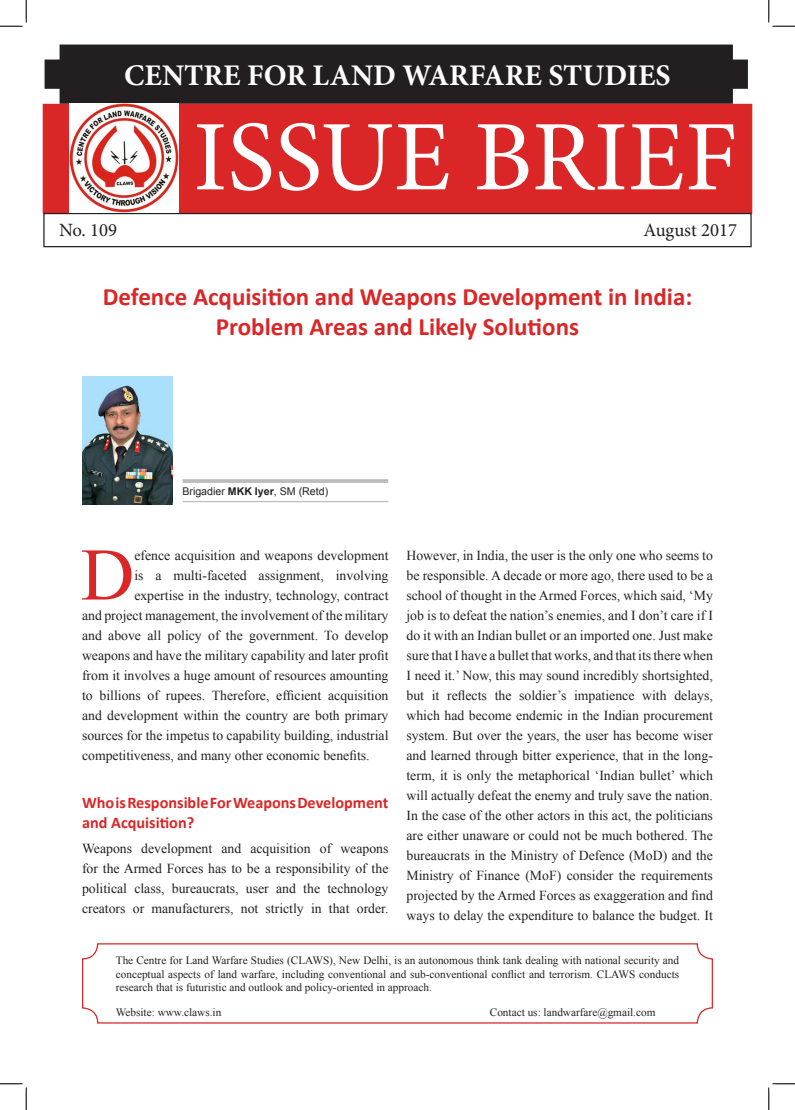
<style>
.page{position:relative;width:795px;height:1110px;background:#fff}
.page>*{position:absolute;margin:0;border:0;box-sizing:border-box;transform-origin:0 0}
.t1{font:100px "Minion Pro";color:#fff}
.ff{font:74.12px "Times New Roman";color:#da2626}
.t2{font:700 30px "Minion Pro";color:#fff}
.Heading{font:700 25px/30px "Calibri";color:#da2626;text-align:center}
.t3{font:18.75px "Minion Pro";color:#231f20}
.subhead{font:700 16.25px/20px "Calibri";color:#da2626}
.ff-2{font:13.75px/20px "Times New Roman";color:#231f20;text-align:justify}
.ff-3{font:11.25px/13.5px "Times New Roman";color:#231f20;text-align:justify}
.ff-4{font:10.62px "Arial";color:#231f20}
.s1{font-weight:700}
</style>
<div class="page">
<div style="left:82px;top:943px;width:631px;height:81px;border:1px solid #da2626;border-radius:15px"></div>
<div style="left:45px;top:45px;width:703px;height:59px;background:#231f20"></div>
<div style="left:43px;top:104px;width:709px;height:110px;background:#da2626;border:1px solid #da2626"></div>
<div style="left:43px;top:213px;width:709px;height:34px;border:1px solid #231f20"></div>
<img style="left:70px;top:103px;width:108px;height:110px">
<hr style="left:183px;top:479px;width:205px;height:4px;background:#bfbebe">
<hr style="left:183px;top:501px;width:206px;height:1px;background:#bcbdc0">
<img style="left:82px;top:377px;width:91px;height:127px">
<svg style="left:0;top:0;width:27px;height:27px"></svg>
<svg style="left:0;top:1083px;width:27px;height:27px"></svg>
<svg style="left:768px;top:0;width:27px;height:27px"></svg>
<svg style="left:768px;top:1083px;width:27px;height:27px"></svg>
<p class="t2" style="left:124px;top:55px;width:548px">CENTRE FOR LAND WARFARE STUDIES</p>
<p class="t1" style="left:193px;top:90px;width:546px">ISSUE BRIEF</p>
<p class="t3" style="left:59px;top:218px;width:60px">No. 109</p>
<p class="t3" style="left:643px;top:218px;width:95px">August 2017</p>
<p class="Heading" style="left:103px;top:281px;width:591px">Defence Acquisition and Weapons Development in India:<br>Problem Areas and Likely Solutions</p>
<p class="ff-4" style="left:182px;top:485px;width:147px">Brigadier <span class="s1">MKK Iyer</span>, SM (Retd)</p>
<p class="ff" style="left:81px;top:525px;width:55px">D</p>
<p class="ff-2" style="left:134px;top:545px;width:256px">efence acquisition and weapons development</p>
<p class="ff-2" style="left:134px;top:565px;width:256px">is a multi-faceted assignment, involving</p>
<p class="ff-2" style="left:134px;top:585px;width:256px">expertise in the industry, technology, contract</p>
<p class="ff-2" style="left:82px;top:605px;width:308px">and project management, the involvement of the military</p>
<p class="ff-2" style="left:82px;top:625px;width:308px">and above all policy of the government. To develop</p>
<p class="ff-2" style="left:82px;top:645px;width:308px">weapons and have the military capability and later profit</p>
<p class="ff-2" style="left:82px;top:665px;width:308px">from it involves a huge amount of resources amounting</p>
<p class="ff-2" style="left:82px;top:685px;width:308px">to billions of rupees. Therefore, efficient acquisition</p>
<p class="ff-2" style="left:82px;top:705px;width:308px">and development within the country are both primary</p>
<p class="ff-2" style="left:82px;top:725px;width:308px">sources for the impetus to capability building, industrial</p>
<p class="ff-2" style="left:82px;top:745px;width:289px">competitiveness, and many other economic benefits.</p>
<p class="subhead" style="left:82px;top:791px;width:308px">Who is Responsible For Weapons Development and Acquisition?</p>
<p class="ff-2" style="left:82px;top:838px;width:308px">Weapons development and acquisition of weapons for the Armed Forces has to be a responsibility of the political class, bureaucrats, user and the technology creators or manufacturers, not strictly in that order.</p>
<p class="ff-2" style="left:407px;top:545px;width:308px">However, in India, the user is the only one who seems to be responsible. A decade or more ago, there used to be a school of thought in the Armed Forces, which said, ‘My job is to defeat the nation’s enemies, and I don’t care if I do it with an Indian bullet or an imported one. Just make sure that I have a bullet that works, and that its there when I need it.’ Now, this may sound incredibly shortsighted, but it reflects the soldier’s impatience with delays, which had become endemic in the Indian procurement system. But over the years, the user has become wiser and learned through bitter experience, that in the long&shy;term, it is only the metaphorical ‘Indian bullet’ which will actually defeat the enemy and truly save the nation.<br>In the case of the other actors in this act, the politicians are either unaware or could not be much bothered. The bureaucrats in the Ministry of Defence (MoD) and the Ministry of Finance (MoF) consider the requirements projected by the Armed Forces as exaggeration and find ways to delay the expenditure to balance the budget. It</p>
<p class="ff-3" style="left:116px;top:954px;width:565px">The Centre for Land Warfare Studies (CLAWS), New Delhi, is an autonomous think tank dealing with national security and conceptual aspects of land warfare, including conventional and sub-conventional conflict and terrorism. CLAWS conducts research that is futuristic and outlook and policy-oriented in approach.</p>
<p class="ff-3" style="left:116px;top:1005px;width:107px">Website: www.claws.in</p>
<p class="ff-3" style="left:490px;top:1005px;width:167px">Contact us: landwarfare@gmail.com</p>
</div>
